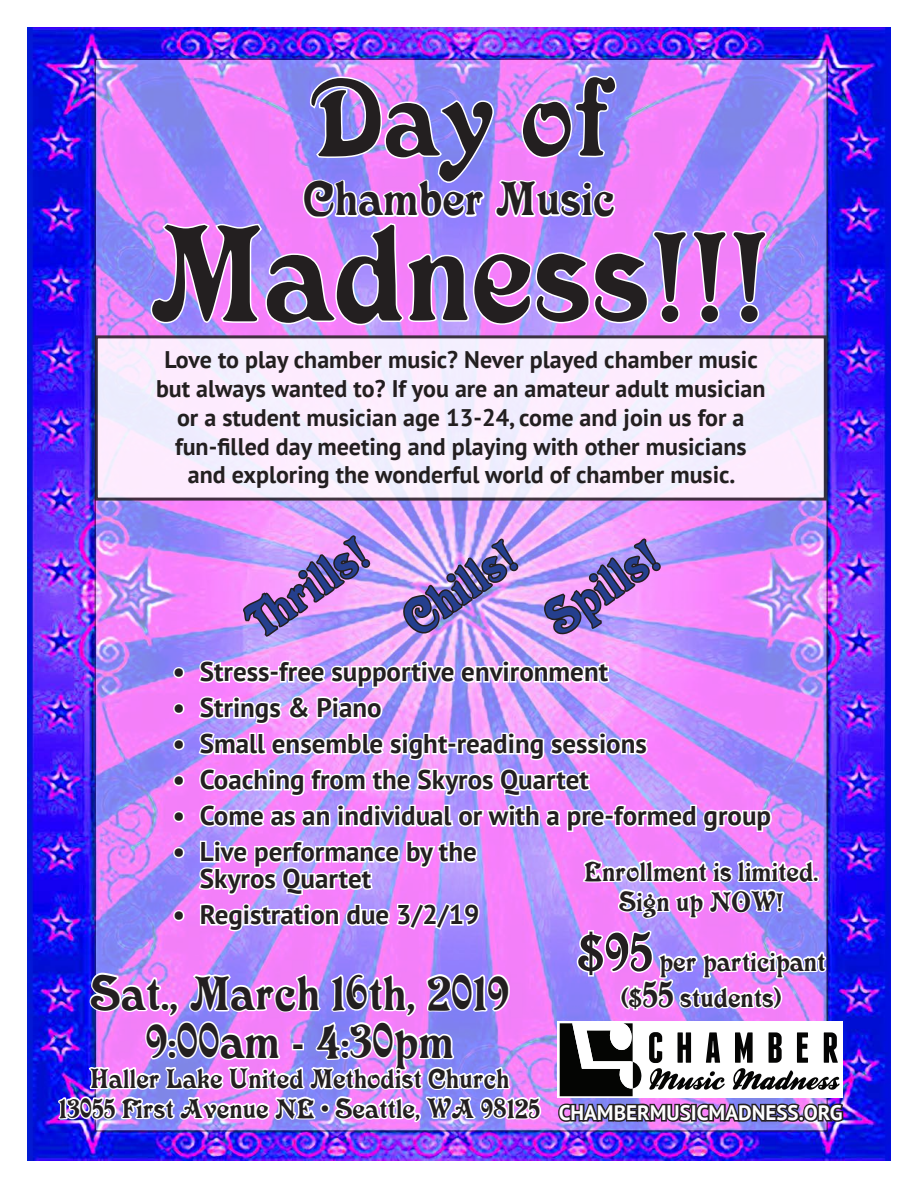
<style>
.page{position:relative;width:918px;height:1188px;background:#fff}
.page>*{position:absolute;margin:0;border:0;box-sizing:border-box;transform-origin:0 0}
.t1{font:135px "Victoria CAT";color:#231f20}
.t2{font:108px "Victoria CAT";color:#231f20}
.t3{font:48px/48px "Victoria CAT";color:#231f20;text-align:center}
.t4{font:48px "Victoria CAT";color:#253f8e}
.t5{font:700 27px/27px "PT Sans";color:#231f20}
.t6{font:27px/30px "Victoria CAT";color:#231f20;text-align:center}
.t7{font:700 24px/28.8px "PT Sans";color:#231f20;text-align:center}
.t8{font:700 21px "PT Sans";color:#fff}
.s1{font-size:54px}
.s2{font-size:36px}
</style>
<div class="page">
<img style="left:27px;top:27px;width:864px;height:1134px">
<svg style="left:97px;top:61px;width:728px;height:473px;background:#c78df7"></svg>
<div style="left:96px;top:337px;width:729px;height:162px;background:linear-gradient(to right,#f8edfe,#f8edfe)"></div>
<div style="left:95px;top:335px;width:732px;height:166px;border:3px solid #231f20"></div>
<img style="left:148px;top:27px;width:620px;height:300px">
<img style="left:56px;top:534px;width:789px;height:612px">
<h2 class="t2" style="left:309px;top:59px;width:302px">Day of</h2>
<h3 class="t3" style="left:303px;top:177px;width:313px">Chamber Music</h3>
<h1 class="t1" style="left:149px;top:200px;width:622px">Madness!!!</h1>
<p class="t7" style="left:156px;top:345px;width:611px">Love to play chamber music? Never played chamber music but always wanted to? If you are an amateur adult musician or a student musician age 13-24, come and join us for a fun-filled day meeting and playing with other musicians and exploring the wonderful world of chamber music.</p>
<h3 class="t4" style="left:235px;top:606px;width:140px;rotate:-35deg">Thrills!</h3>
<h3 class="t4" style="left:535px;top:602px;width:128px;rotate:-35deg">Spills!</h3>
<h3 class="t4" style="left:393px;top:602px;width:128px;rotate:-35deg">Chills!</h3>
<p class="t5" style="left:173px;top:658px;width:437px">• Stress-free supportive environment</p>
<p class="t5" style="left:173px;top:694px;width:211px">• Strings &amp; Piano</p>
<p class="t5" style="left:173px;top:730px;width:476px">• Small ensemble sight-reading sessions</p>
<p class="t5" style="left:173px;top:766px;width:418px">• Coaching from the Skyros Quartet</p>
<p class="t5" style="left:173px;top:802px;width:600px">• Come as an individual or with a pre-formed group</p>
<p class="t5" style="left:200px;top:838px;width:279px;text-indent:-27px">• Live performance by the<br>Skyros Quartet</p>
<p class="t5" style="left:173px;top:901px;width:308px">• Registration due 3/2/19</p>
<p class="t6" style="left:584px;top:857px;width:236px">Enrollment is limited.<br>Sign up NOW!</p>
<p class="t6" style="left:577px;top:944px;width:250px;line-height:36px"><span class="s1">$95</span> per participant ($<span class="s2">55</span> students)</p>
<h3 class="t3" style="left:90px;top:971px;width:421px">Sat., March 16th, 2019<br>9:00am - 4:30pm</h3>
<p class="t6" style="left:59px;top:1064px;width:483px">Haller Lake United Methodist Church<br>13055 First Avenue NE • Seattle, WA 98125</p>
<p class="t8" style="left:559px;top:1099px;width:285px">CHAMBERMUSICMADNESS.ORG</p>
</div>
